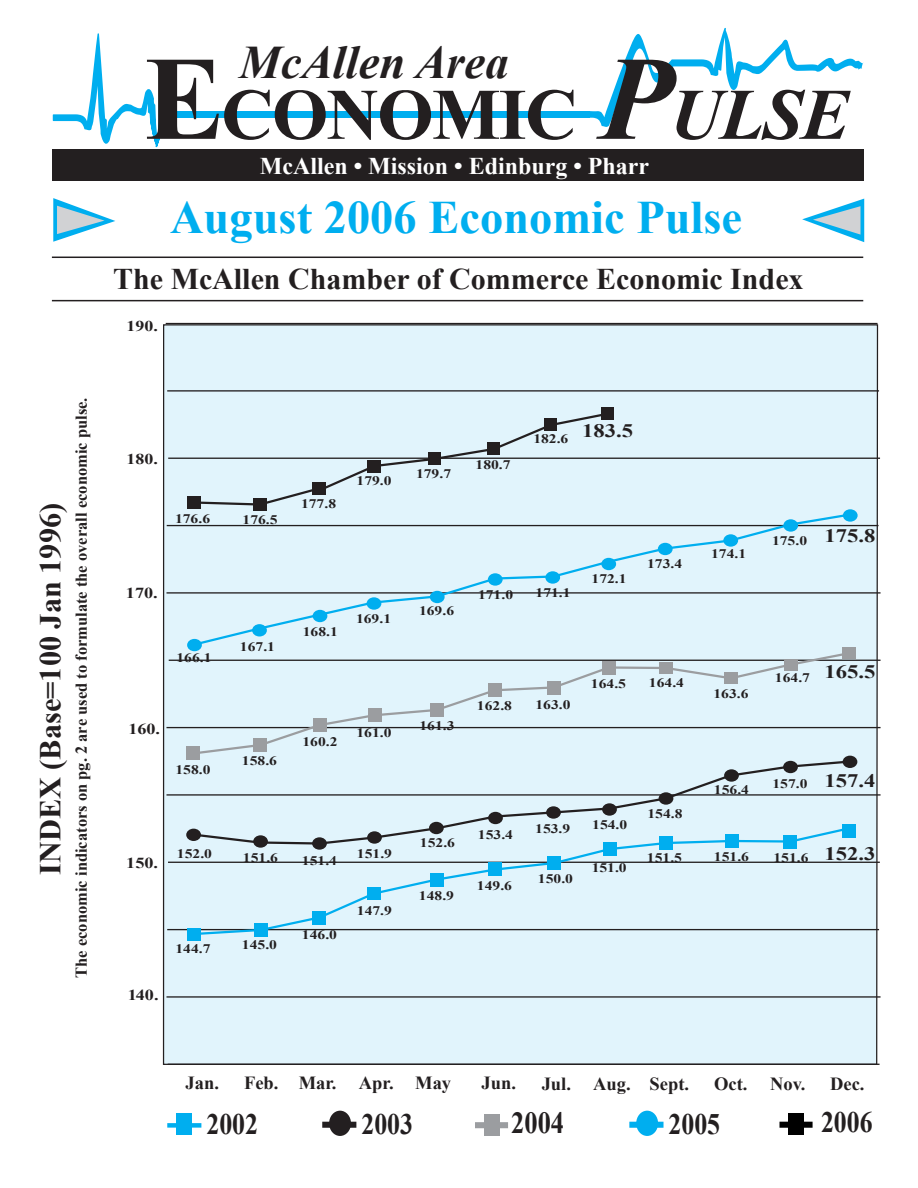
<style>
.page{position:relative;width:918px;height:1188px;background:#fff}
.page>*{position:absolute;margin:0;border:0;box-sizing:border-box;transform-origin:0 0}
.t1{font:700 72.45px "Times New Roman";letter-spacing:-.025em;color:#231f20}
.t2{font:italic 700 46.65px "Times New Roman";color:#231f20}
.t3{font:700 46.5px "Times New Roman";color:#00aeef}
.t4{font:700 30.6px "Times New Roman";color:#231f20;scale:.87 1}
.t5{font:700 30.3px "Times New Roman";color:#231f20}
.t6{font:700 30px "Times New Roman";color:#231f20}
.t7{font:700 29.7px "Times New Roman";color:#231f20;scale:.87 1}
.t8{font:700 24px "Times New Roman";color:#fff}
.t9{font:700 19.05px "Times New Roman";color:#231f20;scale:1.19 1}
.t10{font:700 18.45px "Times New Roman";color:#231f20}
.t11{font:700 16.5px "Times New Roman";color:#231f20}
.t12{font:700 15.15px "Times New Roman";color:#231f20;scale:1.19 1}
.t13{font:700 15px "Times New Roman";color:#231f20;scale:1.19 1}
.t14{font:700 13.05px "Times New Roman";color:#231f20;scale:1.19 1}
.s1{font-size:119.55px}
.s2{font-style:italic;font-size:119.55px}
.s3{font-style:italic}
.s4{font-size:19.05px}
</style>
<div class="page">
<div style="left:162px;top:324px;width:717px;height:741px;background:#e1f4fc"></div>
<hr style="left:166px;top:996px;width:715px;height:2px;background:#231f20">
<hr style="left:166px;top:794px;width:715px;height:2px;background:#231f20">
<hr style="left:166px;top:727px;width:715px;height:1px;background:#231f20">
<hr style="left:169px;top:660px;width:712px;height:1px;background:#231f20">
<hr style="left:166px;top:592px;width:715px;height:2px;background:#231f20">
<hr style="left:167px;top:929px;width:712px;height:1px;background:#231f20">
<hr style="left:168px;top:862px;width:712px;height:1px;background:#231f20">
<svg style="left:186px;top:829px;width:15px;height:12px"></svg>
<div style="left:52px;top:149px;width:811px;height:32px;background:#231f20"></div>
<hr style="left:52px;top:300px;width:811px;height:1px;background:#231f20">
<hr style="left:52px;top:257px;width:811px;height:1px;background:#231f20">
<svg style="left:53px;top:198px;width:62px;height:44px"></svg>
<svg style="left:802px;top:199px;width:62px;height:43px"></svg>
<svg style="left:53px;top:27px;width:810px;height:121px"></svg>
<div style="left:167px;top:1123px;width:34px;height:5px;background:#00aeef"></div>
<div style="left:176px;top:1113px;width:16px;height:22px;background:#00aeef"></div>
<div style="left:188px;top:928px;width:13px;height:13px;background:#00aeef"></div>
<div style="left:842px;top:824px;width:14px;height:14px;background:#00aeef"></div>
<div style="left:329px;top:1111px;width:22px;height:25px;background:#231f20;border-radius:50%"></div>
<div style="left:322px;top:1122px;width:34px;height:6px;background:#231f20"></div>
<div style="left:843px;top:756px;width:14px;height:12px;background:#231f20;border-radius:50%"></div>
<div style="left:475px;top:1122px;width:33px;height:6px;background:#9b9da0"></div>
<div style="left:484px;top:1114px;width:16px;height:21px;background:#9b9da0"></div>
<div style="left:186px;top:747px;width:14px;height:13px;background:#9b9da0"></div>
<div style="left:842px;top:648px;width:13px;height:11px;background:#9b9da0"></div>
<div style="left:187px;top:639px;width:15px;height:12px;background:#00aeef;border-radius:50%"></div>
<div style="left:636px;top:1111px;width:22px;height:25px;background:#00aeef;border-radius:50%"></div>
<div style="left:629px;top:1122px;width:35px;height:6px;background:#00aeef"></div>
<svg style="left:843px;top:509px;width:15px;height:13px"></svg>
<div style="left:780px;top:1122px;width:33px;height:6px;background:#000"></div>
<div style="left:789px;top:1113px;width:15px;height:22px;background:#000"></div>
<div style="left:187px;top:496px;width:13px;height:13px;background:#231f20"></div>
<div style="left:254px;top:498px;width:13px;height:13px;background:#231f20"></div>
<hr style="left:167px;top:525px;width:712px;height:1px;background:#231f20">
<hr style="left:168px;top:458px;width:712px;height:1px;background:#231f20">
<hr style="left:167px;top:390px;width:712px;height:2px;background:#231f20">
<hr style="left:166px;top:323px;width:712px;height:1px;background:#231f20">
<hr style="left:168px;top:1064px;width:712px;height:1px;background:#231f20">
<svg style="left:192px;top:846px;width:659px;height:90px;background:#d2ebf5"></svg>
<svg style="left:190px;top:759px;width:663px;height:87px;background:#d0e5ed"></svg>
<svg style="left:190px;top:651px;width:662px;height:105px;background:#d9eaf2"></svg>
<svg style="left:192px;top:512px;width:661px;height:135px;background:#d6edf7"></svg>
<div style="left:602px;top:407px;width:12px;height:13px;background:#231f20"></div>
<svg style="left:191px;top:411px;width:420px;height:96px;background:#d6e8ef"></svg>
<p class="t2" style="left:240px;top:29px;width:271px">McAllen Area</p>
<p class="t1" style="left:145px;top:64px;width:710px"><span class="s1">E</span> CONOMI C <span class="s2">P</span> <span class="s3">ULS E</span></p>
<p class="t8" style="left:260px;top:149px;width:391px">McAllen • Mission • Edinburg • Pharr</p>
<p class="t3" style="left:170px;top:185px;width:574px">August 2006 Economic Pulse</p>
<p class="t6" style="left:113px;top:258px;width:692px">The McAllen Chamber of Commer ce Economic Index</p>
<p class="t13" style="left:127px;top:316px;width:28px">190.</p>
<p class="t5" style="left:29px;top:875px;width:374px;rotate:-90deg">INDEX (Base=100 Jan 1996)</p>
<p class="t11" style="left:70px;top:978px;width:582px;rotate:-90deg">The economic indicators on pg. 2 are u ed to f rmu a e the ov ra l l e onom c pu s .</p>
<p class="t11" style="left:70px;top:420px;width:20px;rotate:-90deg">l e</p>
<p class="t11" style="left:70px;top:454px;width:6px;rotate:-90deg">i</p>
<p class="t11" style="left:70px;top:501px;width:9px;rotate:-90deg">c</p>
<p class="t11" style="left:70px;top:545px;width:9px;rotate:-90deg">e</p>
<p class="t11" style="left:70px;top:604px;width:7px;rotate:-90deg">t</p>
<p class="t11" style="left:70px;top:617px;width:6px;rotate:-90deg">l</p>
<p class="t11" style="left:70px;top:655px;width:10px;rotate:-90deg">o</p>
<p class="t11" style="left:70px;top:706px;width:8px;rotate:-90deg">s</p>
<p class="t13" style="left:126px;top:448px;width:28px">180.</p>
<p class="t14" style="left:175px;top:510px;width:31px">176.6</p>
<p class="t14" style="left:243px;top:510px;width:31px">176.5</p>
<p class="t14" style="left:301px;top:494px;width:31px">177.8</p>
<p class="t14" style="left:357px;top:472px;width:31px">179.0</p>
<p class="t12" style="left:126px;top:582px;width:28px">170.</p>
<p class="t14" style="left:176px;top:649px;width:31px">166.1</p>
<p class="t12" style="left:128px;top:718px;width:28px">160.</p>
<p class="t14" style="left:175px;top:760px;width:31px">158.0</p>
<p class="t14" style="left:240px;top:637px;width:31px">167.1</p>
<p class="t14" style="left:303px;top:622px;width:31px">168.1</p>
<p class="t14" style="left:356px;top:609px;width:31px">169.1</p>
<p class="t14" style="left:242px;top:752px;width:31px">158.6</p>
<p class="t14" style="left:302px;top:732px;width:31px">160.2</p>
<p class="t14" style="left:356px;top:724px;width:31px">161.0</p>
<p class="t12" style="left:126px;top:852px;width:28px">150.</p>
<p class="t14" style="left:177px;top:844px;width:31px">152.0</p>
<p class="t14" style="left:243px;top:849px;width:31px">151.6</p>
<p class="t12" style="left:128px;top:985px;width:27px">140.</p>
<p class="t14" style="left:175px;top:939px;width:31px">144.7</p>
<p class="t14" style="left:242px;top:936px;width:31px">145.0</p>
<p class="t14" style="left:302px;top:852px;width:31px">151.4</p>
<p class="t14" style="left:302px;top:925px;width:31px">146.0</p>
<p class="t14" style="left:357px;top:845px;width:31px">151.9</p>
<p class="t14" style="left:357px;top:901px;width:31px">147.9</p>
<p class="t14" style="left:416px;top:464px;width:31px">179.7</p>
<p class="t14" style="left:419px;top:601px;width:31px">169.6</p>
<p class="t14" style="left:419px;top:716px;width:31px">161.3</p>
<p class="t14" style="left:420px;top:834px;width:31px">152.6</p>
<p class="t14" style="left:419px;top:887px;width:31px">148.9</p>
<p class="t14" style="left:476px;top:455px;width:31px">180.7</p>
<p class="t14" style="left:533px;top:429px;width:85px">182.6 <sup>183.5</sup></p>
<p class="t14" style="left:478px;top:585px;width:31px">171.0</p>
<p class="t14" style="left:536px;top:584px;width:31px">171.1</p>
<p class="t14" style="left:592px;top:570px;width:31px">172.1</p>
<p class="t14" style="left:647px;top:554px;width:31px">173.4</p>
<p class="t14" style="left:711px;top:545px;width:31px">174.1</p>
<p class="t14" style="left:772px;top:532px;width:31px">175.0</p>
<p class="t9" style="left:825px;top:523px;width:44px">175.8</p>
<p class="t14" style="left:477px;top:697px;width:31px">162.8</p>
<p class="t14" style="left:535px;top:696px;width:31px">163.0</p>
<p class="t14" style="left:591px;top:674px;width:31px">164.5</p>
<p class="t14" style="left:649px;top:673px;width:31px">164.4</p>
<p class="t14" style="left:713px;top:684px;width:31px">163.6</p>
<p class="t14" style="left:775px;top:669px;width:31px">164.7</p>
<p class="t9" style="left:824px;top:658px;width:44px">165.5</p>
<p class="t14" style="left:478px;top:825px;width:31px">153.4</p>
<p class="t14" style="left:477px;top:877px;width:31px">149.6</p>
<p class="t14" style="left:535px;top:819px;width:31px">153.9</p>
<p class="t14" style="left:592px;top:816px;width:31px">154.0</p>
<p class="t14" style="left:538px;top:869px;width:31px">150.0</p>
<p class="t14" style="left:592px;top:858px;width:31px">151.0</p>
<p class="t14" style="left:647px;top:805px;width:31px">154.8</p>
<p class="t14" style="left:714px;top:780px;width:31px">156.4</p>
<p class="t14" style="left:772px;top:774px;width:88px">157.0 <span class="s4">157.4</span></p>
<p class="t14" style="left:647px;top:848px;width:31px">151.5</p>
<p class="t14" style="left:714px;top:848px;width:31px">151.6</p>
<p class="t14" style="left:773px;top:848px;width:87px">151.6 <sup>152.3</sup></p>
<p class="t10" style="left:186px;top:1070px;width:35px">Jan.</p>
<p class="t10" style="left:244px;top:1070px;width:209px">Feb. Mar. Apr. May</p>
<p class="t10" style="left:482px;top:1070px;width:36px">Jun.</p>
<p class="t10" style="left:542px;top:1071px;width:149px">Jul. Aug. Sept.</p>
<p class="t10" style="left:714px;top:1071px;width:93px">Oct. Nov .</p>
<p class="t10" style="left:830px;top:1071px;width:36px">Dec.</p>
<p class="t7" style="left:206px;top:1103px;width:61px">2002</p>
<p class="t7" style="left:361px;top:1103px;width:61px">2003</p>
<p class="t4" style="left:511px;top:1102px;width:62px">2004</p>
<p class="t7" style="left:669px;top:1103px;width:61px">2005</p>
<p class="t7" style="left:821px;top:1101px;width:61px">2006</p>
</div>
